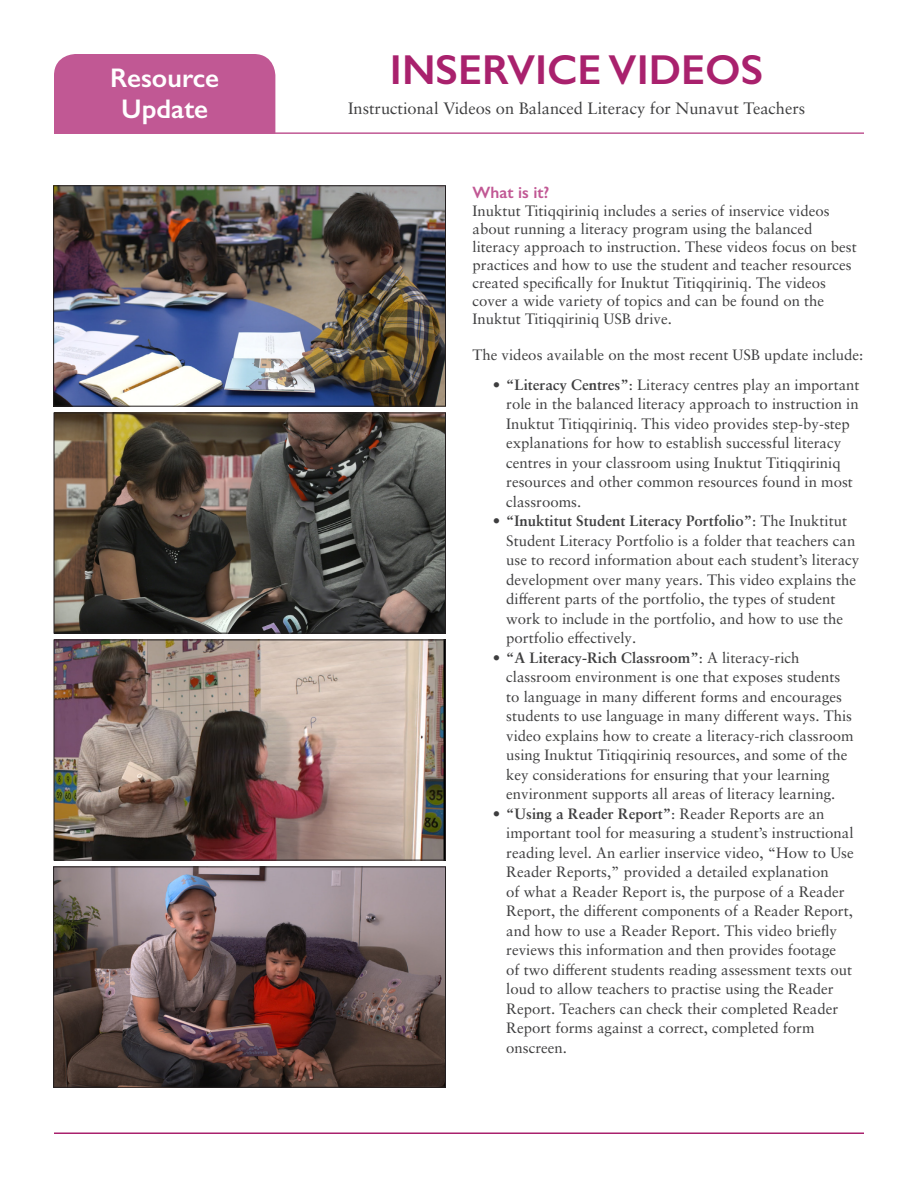
<style>
.page{position:relative;width:918px;height:1188px;background:#fff}
.page>*{position:absolute;margin:0;border:0;box-sizing:border-box;transform-origin:0 0}
.t1{font:600 42px "Gill Sans";color:#a9216d}
.t2{font:600 27px/31.5px "Gill Sans";color:#fff;text-align:center}
.t3{font:16.5px "Sabon LT Pro";color:#3e3e3f}
.t4{font:600 16.5px "Gill Sans";color:#c15894}
.eng_body_copy{font:15px/19.5px "Sabon LT Pro";color:#3e3e3f}
.s1{font-weight:700}
</style>
<div class="page">
<hr style="left:54px;top:1132px;width:810px;height:2px;background:#a9216d">
<hr style="left:54px;top:132px;width:810px;height:2px;background:#c15894">
<img style="left:55px;top:187px;width:389px;height:218px">
<div style="left:53px;top:185px;width:393px;height:222px;border:1px solid #231f20"></div>
<div style="left:54px;top:54px;width:221px;height:78px;background:#c15894"></div>
<img style="left:56px;top:415px;width:388px;height:217px">
<div style="left:54px;top:413px;width:392px;height:221px;border:1px solid #231f20"></div>
<img style="left:56px;top:642px;width:388px;height:217px">
<div style="left:54px;top:640px;width:392px;height:221px;border:1px solid #231f20"></div>
<img style="left:55px;top:869px;width:389px;height:217px">
<div style="left:53px;top:867px;width:393px;height:221px;border:1px solid #231f20"></div>
<p class="t2" style="left:110px;top:61px;width:110px">Resource<br>Update</p>
<p class="t1" style="left:390px;top:45px;width:375px">INSERVICE VIDEOS</p>
<p class="t3" style="left:348px;top:98px;width:459px">Instructional Videos on Balanced Literacy for Nunavut Teachers</p>
<p class="t4" style="left:472px;top:182px;width:78px">What is it?</p>
<p class="eng_body_copy" style="left:472px;top:201px;width:386px;line-height:18px">Inuktut Titiqqiriniq includes a series of inservice videos about running a literacy program using the balanced literacy approach to instruction. These videos focus on best practices and how to use the student and teacher resources created specifically for Inuktut Titiqqiriniq. The videos cover a wide variety of topics and can be found on the Inuktut Titiqqiriniq USB drive.</p>
<p class="eng_body_copy" style="left:472px;top:344px;width:392px">The videos available on the most recent USB update include:</p>
<p class="eng_body_copy" style="left:506px;top:374px;width:355px;text-indent:-14px">• <span class="s1">“Literacy Centres”</span>: Literacy centres play an important role in the balanced literacy approach to instruction in Inuktut Titiqqiriniq. This video provides step-by-step explanations for how to establish successful literacy centres in your classroom using Inuktut Titiqqiriniq resources and other common resources found in most classrooms.</p>
<p class="eng_body_copy" style="left:506px;top:511px;width:355px;text-indent:-14px">• <span class="s1">“Inuktitut Student Literacy Portfolio”</span>: The Inuktitut Student Literacy Portfolio is a folder that teachers can use to record information about each student’s literacy development over many years. This video explains the different parts of the portfolio, the types of student work to include in the portfolio, and how to use the portfolio effectively.</p>
<p class="eng_body_copy" style="left:506px;top:647px;width:349px;text-indent:-14px">• <span class="s1">“A Literacy-Rich Classroom”</span>: A literacy-rich classroom environment is one that exposes students to language in many different forms and encourages students to use language in many different ways. This video explains how to create a literacy-rich classroom using Inuktut Titiqqiriniq resources, and some of the key considerations for ensuring that your learning environment supports all areas of literacy learning.</p>
<p class="eng_body_copy" style="left:506px;top:803px;width:349px;text-indent:-14px">• <span class="s1">“Using a Reader Report”</span>: Reader Reports are an important tool for measuring a student’s instructional reading level. An earlier inservice video, “How to Use Reader Reports,” provided a detailed explanation<br>of what a Reader Report is, the purpose of a Reader Report, the different components of a Reader Report, and how to use a Reader Report. This video briefly reviews this information and then provides footage<br>of two different students reading assessment texts out loud to allow teachers to practise using the Reader Report. Teachers can check their completed Reader Report forms against a correct, completed form onscreen.</p>
</div>
